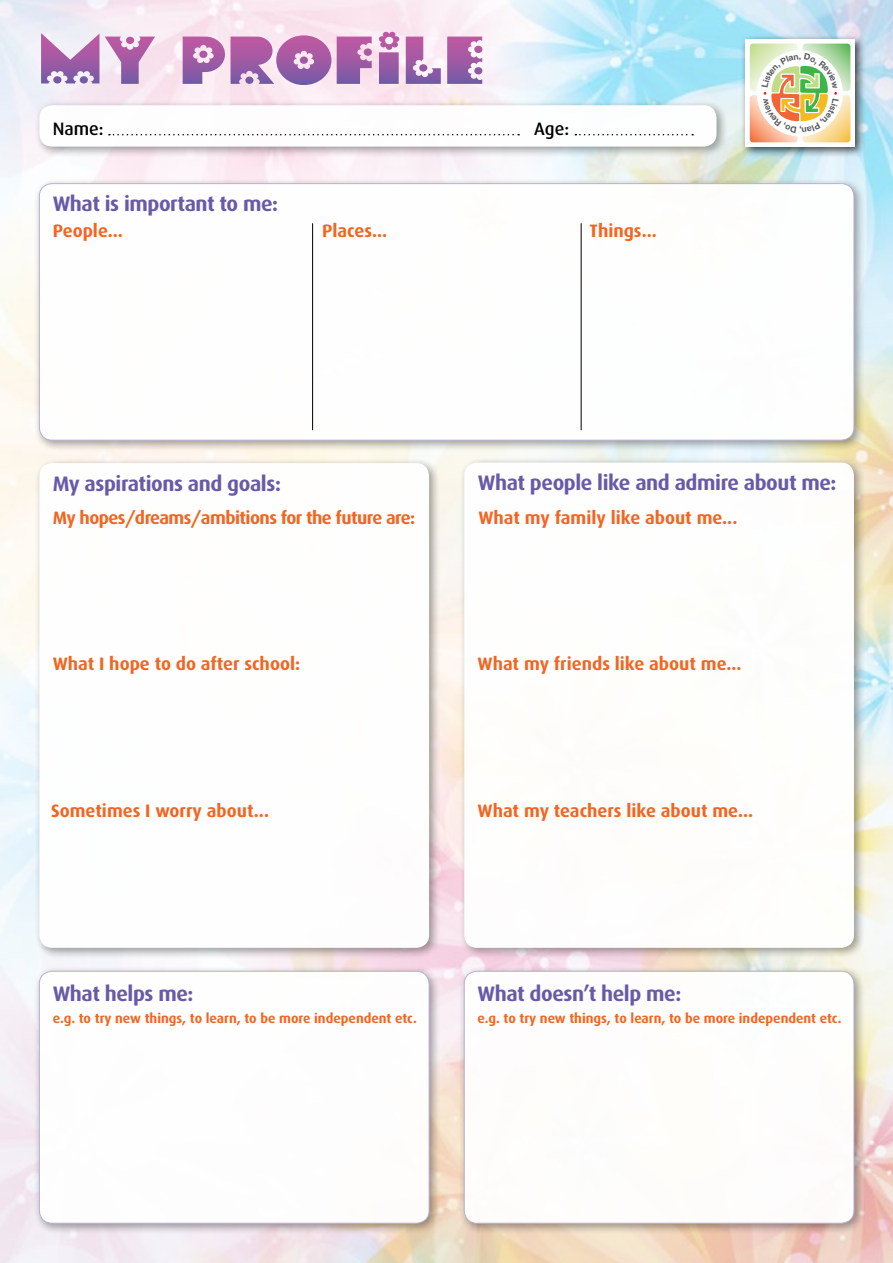
<style>
.page{position:relative;width:893px;height:1263px;background:#fff}
.page>*{position:absolute;margin:0;border:0;box-sizing:border-box;transform-origin:0 0}
.t1{font:700 21px "Dax";letter-spacing:-.02em;color:#685aa7}
.t2{font:700 18px "Dax";color:#f26522}
.t3{font:700 18px "Dax";letter-spacing:-.03em;color:#f26522}
.t4{font:500 18px "Dax";color:#000}
.t5{font:700 13.5px "Dax";color:#f26522}
</style>
<div class="page">
<img style="left:0;top:0;width:893px;height:1263px">
<div style="left:35px;top:101px;width:693px;height:57px;background:#000;opacity:.4"></div>
<div style="left:39px;top:105px;width:678px;height:42px;background:#fff;border-radius:13px"></div>
<svg style="left:41px;top:32px;width:358px;height:53px;background:#c89cc7"></svg>
<svg style="left:109px;top:134px;width:410px;height:1px"></svg>
<svg style="left:575px;top:134px;width:118px;height:1px"></svg>
<div style="left:741px;top:35px;width:124px;height:123px;background:#000;opacity:.75"></div>
<svg style="left:745px;top:39px;width:110px;height:108px"></svg>
<div style="left:34px;top:966px;width:407px;height:269px;background:#000;opacity:.4"></div>
<div style="left:39px;top:971px;width:390px;height:252px;background:#fff;border-radius:13px"></div>
<div style="left:39px;top:971px;width:390px;height:252px;border:1px solid #b6aed6;border-radius:13px"></div>
<div style="left:34px;top:179px;width:831px;height:273px;background:#000;opacity:.4"></div>
<div style="left:39px;top:184px;width:815px;height:256px;background:#fff;border-radius:13px"></div>
<hr style="left:312px;top:223px;width:1px;height:207px;background:#000">
<hr style="left:581px;top:223px;width:1px;height:207px;background:#000">
<div style="left:459px;top:966px;width:407px;height:269px;background:#000;opacity:.4"></div>
<div style="left:464px;top:971px;width:390px;height:252px;background:#fff;border-radius:13px"></div>
<div style="left:464px;top:971px;width:390px;height:252px;border:1px solid #b6aed6;border-radius:13px"></div>
<div style="left:35px;top:458px;width:405px;height:501px;background:#000;opacity:.4"></div>
<div style="left:39px;top:463px;width:390px;height:485px;background:#fff;border-radius:13px"></div>
<div style="left:460px;top:458px;width:405px;height:501px;background:#000;opacity:.4"></div>
<div style="left:464px;top:463px;width:390px;height:485px;background:#fff;border-radius:13px"></div>
<svg style="left:750px;top:44px;width:100px;height:98px"></svg>
<p class="t4" style="left:53px;top:119px;width:52px">Name:</p>
<p class="t4" style="left:534px;top:119px;width:37px">Age:</p>
<p class="t1" style="left:53px;top:192px;width:227px">What is important to me:</p>
<p class="t2" style="left:53px;top:221px;width:72px">People...</p>
<p class="t2" style="left:322px;top:221px;width:67px">Places...</p>
<p class="t2" style="left:590px;top:221px;width:69px">Things...</p>
<p class="t1" style="left:53px;top:472px;width:230px">My aspirations and goals:</p>
<p class="t3" style="left:53px;top:507px;width:364px">My hopes/dreams/ambitions for the future are:</p>
<p class="t1" style="left:478px;top:471px;width:360px">What people like and admire about me:</p>
<p class="t2" style="left:478px;top:507px;width:260px">What my family like about me...</p>
<p class="t2" style="left:53px;top:654px;width:249px">What I hope to do after school:</p>
<p class="t2" style="left:478px;top:654px;width:265px">What my friends like about me...</p>
<p class="t2" style="left:51px;top:800px;width:219px">Sometimes I worry about...</p>
<p class="t2" style="left:478px;top:800px;width:277px">What my teachers like about me...</p>
<p class="t1" style="left:53px;top:982px;width:142px">What helps me:</p>
<p class="t5" style="left:53px;top:1011px;width:366px">e.g. to try new things, to learn, to be more independent etc.</p>
<p class="t1" style="left:478px;top:982px;width:205px">What doesn’t help me:</p>
<p class="t5" style="left:477px;top:1011px;width:366px">e.g. to try new things, to learn, to be more independent etc.</p>
</div>
